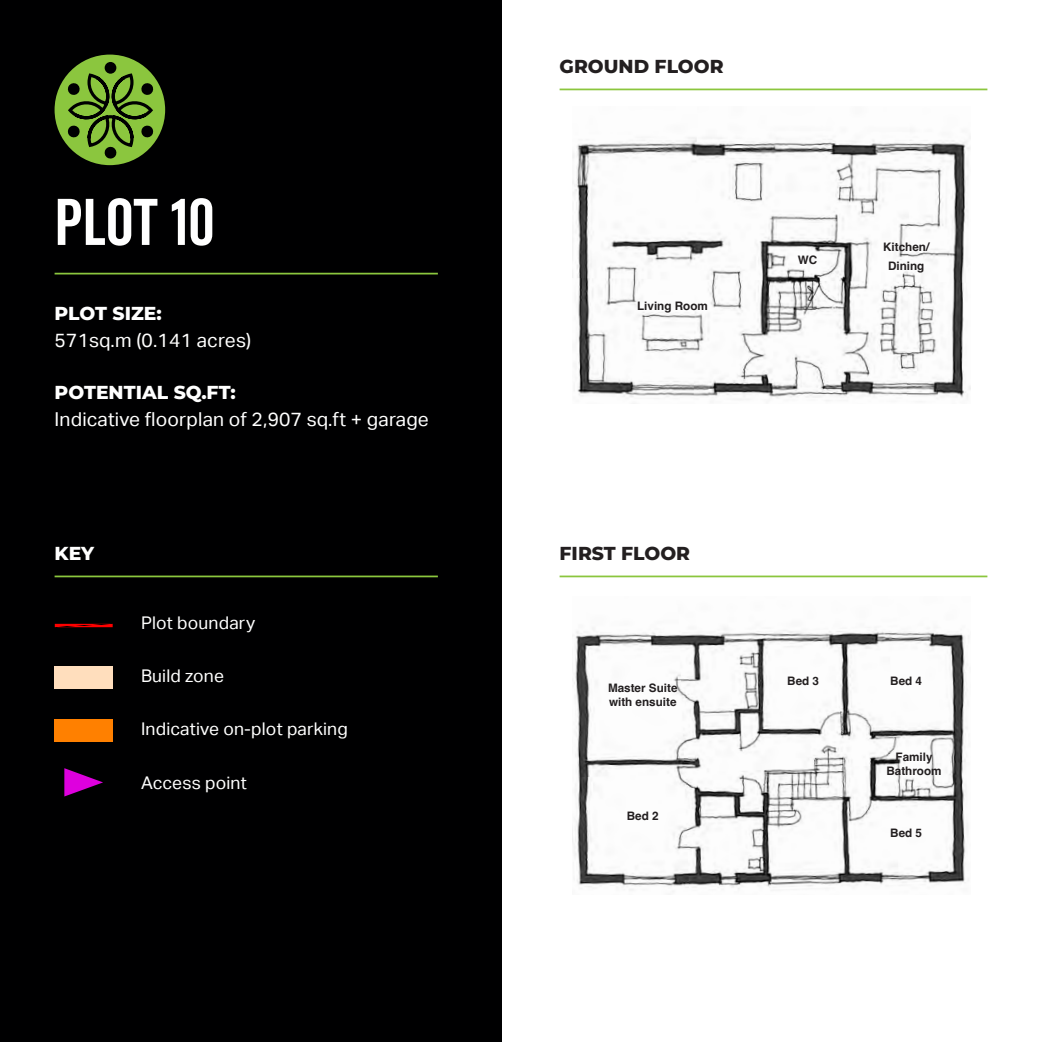
<style>
.page{position:relative;width:1042px;height:1042px;background:#fff}
.page>*{position:absolute;margin:0;border:0;box-sizing:border-box;transform-origin:0 0}
.t1{font:63.88px "Veneer Clean";color:#fff}
.t2{font:19.25px "Aktiv Grotesk";letter-spacing:.01em;color:#fff}
.t3{font:800 18.72px "Montserrat";color:#fff}
.t4{font:800 18.72px "Montserrat";color:#231f20}
.t5{font:17.5px "Aktiv Grotesk";letter-spacing:.01em;color:#fff}
.t6{font:700 11.72px/14px "Helvetica";color:#231f20;text-align:center}
</style>
<div class="page">
<hr style="left:1041px;top:516px;width:1px;height:526px;background:#8bc63e">
<div style="left:0;top:0;width:501px;height:1042px;background:#000001"></div>
<hr style="left:55px;top:273px;width:383px;height:1px;background:#8bc63e">
<div style="left:55px;top:55px;width:110px;height:110px;background:#8bc63e;border-radius:50%"></div>
<div style="left:105px;top:62px;width:11px;height:12px;background:#000001;border-radius:50%"></div>
<svg style="left:66px;top:72px;width:89px;height:87px"></svg>
<hr style="left:559px;top:89px;width:428px;height:1px;background:#8bc63e">
<hr style="left:559px;top:575px;width:428px;height:2px;background:#8bc63e">
<hr style="left:55px;top:575px;width:383px;height:2px;background:#8bc63e">
<img style="left:572px;top:137px;width:398px;height:264px">
<img style="left:572px;top:628px;width:397px;height:262px">
<div style="left:55px;top:666px;width:58px;height:23px;background:#ffdebd"></div>
<div style="left:55px;top:718px;width:58px;height:23px;background:#ff8000"></div>
<svg style="left:64px;top:768px;width:39px;height:28px"></svg>
<svg style="left:55px;top:624px;width:58px;height:3px"></svg>
<h1 class="t1" style="left:55px;top:183px;width:161px">PLOT 10</h1>
<h3 class="t3" style="left:55px;top:300px;width:109px">PLOT SIZE:</h3>
<h2 class="t2" style="left:55px;top:329px;width:198px">571sq.m (0.141 acres)</h2>
<h3 class="t3" style="left:55px;top:379px;width:183px">POTENTIAL SQ.FT:</h3>
<h2 class="t2" style="left:55px;top:408px;width:376px">Indicative floorplan of 2,907 sq.ft + garage</h2>
<h3 class="t4" style="left:559px;top:52px;width:165px">GROUND FLOOR</h3>
<p class="t6" style="left:637px;top:300px;width:72px">Living Room</p>
<h3 class="t3" style="left:55px;top:539px;width:41px">KEY</h3>
<h3 class="t4" style="left:559px;top:539px;width:132px">FIRST FLOOR</h3>
<h3 class="t5" style="left:141px;top:612px;width:116px">Plot boundary</h3>
<h3 class="t5" style="left:141px;top:666px;width:85px">Build zone</h3>
<h3 class="t5" style="left:141px;top:719px;width:208px">Indicative on-plot parking</h3>
<h3 class="t5" style="left:141px;top:772px;width:107px">Access point</h3>
<p class="t6" style="left:608px;top:682px;width:71px;text-align:left">Master Suite with ensuite</p>
<p class="t6" style="left:627px;top:810px;width:33px">Bed 2</p>
<p class="t6" style="left:798px;top:254px;width:21px">WC</p>
<p class="t6" style="left:883px;top:238px;width:48px;line-height:19.4px">Kitchen/<br>Dining</p>
<p class="t6" style="left:787px;top:675px;width:33px">Bed 3</p>
<p class="t6" style="left:890px;top:675px;width:33px">Bed 4</p>
<p class="t6" style="left:886px;top:751px;width:57px">Family<br>Bathroom</p>
<p class="t6" style="left:890px;top:827px;width:33px">Bed 5</p>
</div>
